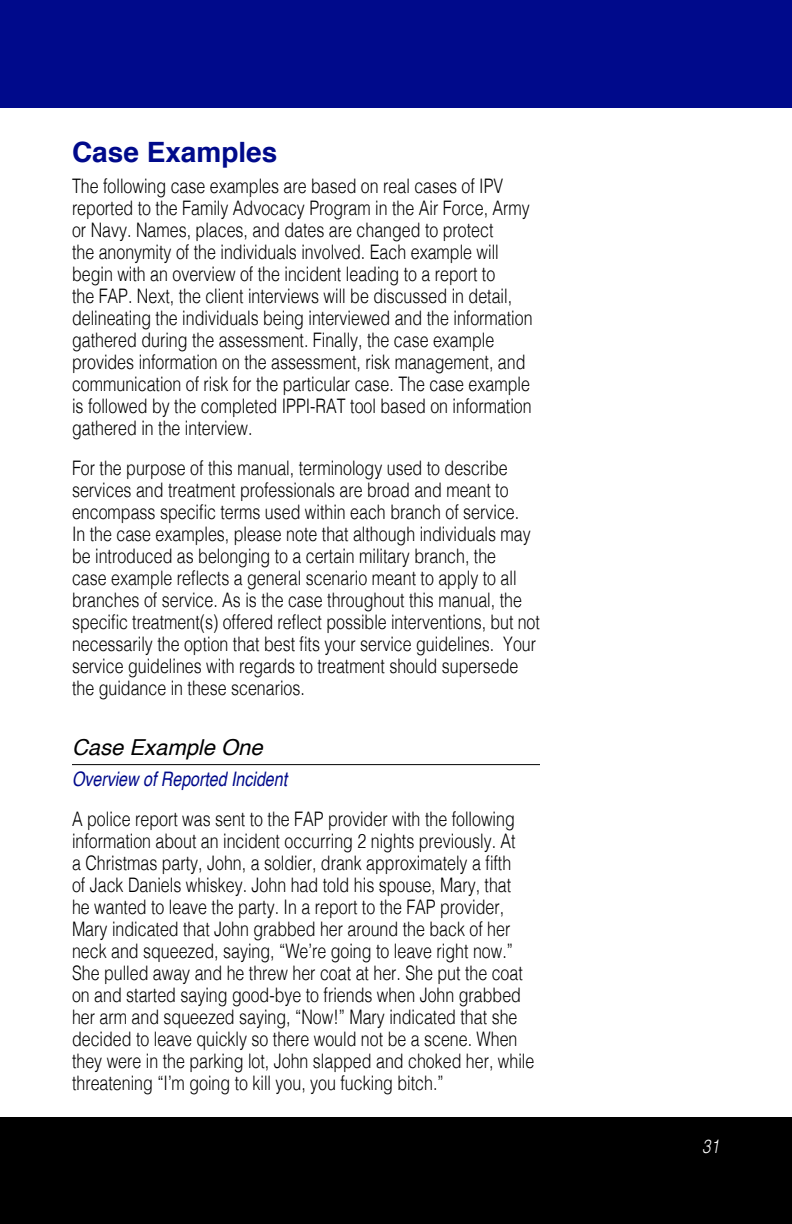
<style>
.page{position:relative;width:792px;height:1224px;background:#fff}
.page>*{position:absolute;margin:0;border:0;box-sizing:border-box;transform-origin:0 0}
.case_Examples{font:700 28px "Helvetica";color:#000a8b}
.Case_Example_numbers{font:italic 22px "Helvetica";color:#000}
.body{font:300 20px/22px "Helvetica";color:#000;scale:.8 1}
.Head5{font:italic 20px "Helvetica";color:#000a8b;scale:.8 1}
.t1{font:italic 300 19px "Helvetica";color:#fff;scale:.8 1}
</style>
<div class="page">
<div style="left:0;top:1118px;width:792px;height:106px;background:#000"></div>
<div style="left:0;top:0;width:792px;height:108px;background:#000a8b"></div>
<hr style="left:72px;top:764px;width:468px;height:1px;background:#000">
<p class="case_Examples" style="left:72px;top:130px;width:207px">Case Examples</p>
<p class="body" style="left:72px;top:174px;width:577px">The following case examples are based on real cases of IPV reported to the Family Advocacy Program in the Air Force, Army or Navy. Names, places, and dates are changed to protect<br>the anonymity of the individuals involved. Each example will begin with an overview of the incident leading to a report to<br>the FAP. Next, the client interviews will be discussed in detail, delineating the individuals being interviewed and the information gathered during the assessment. Finally, the case example provides information on the assessment, risk management, and communication of risk for the particular case. The case example is followed by the completed IPPI-RAT tool based on information gathered in the interview.</p>
<p class="body" style="left:72px;top:456px;width:586px">For the purpose of this manual, terminology used to describe services and treatment professionals are broad and meant to encompass specific terms used within each branch of service.<br>In the case examples, please note that although individuals may be introduced as belonging to a certain military branch, the<br>case example reflects a general scenario meant to apply to all branches of service. As is the case throughout this manual, the specific treatment(s) offered reflect possible interventions, but not necessarily the option that best fits your service guidelines. Your service guidelines with regards to treatment should supersede the guidance in these scenarios.</p>
<p class="Case_Example_numbers" style="left:72px;top:730px;width:192px">Case Example One</p>
<p class="Head5" style="left:72px;top:763px;width:270px">Overview of Reported Incident</p>
<p class="body" style="left:72px;top:807px;width:579px">A police report was sent to the FAP provider with the following information about an incident occurring 2 nights previously. At<br>a Christmas party, John, a soldier, drank approximately a fifth<br>of Jack Daniels whiskey. John had told his spouse, Mary, that<br>he wanted to leave the party. In a report to the FAP provider, Mary indicated that John grabbed her around the back of her neck and squeezed, saying, “We’re going to leave right now.” She pulled away and he threw her coat at her. She put the coat on and started saying good-bye to friends when John grabbed her arm and squeezed saying, “Now!” Mary indicated that she decided to leave quickly so there would not be a scene. When they were in the parking lot, John slapped and choked her, while threatening “I’m going to kill you, you fucking bitch.”</p>
<p class="t1" style="left:702px;top:1135px;width:23px">31</p>
</div>
